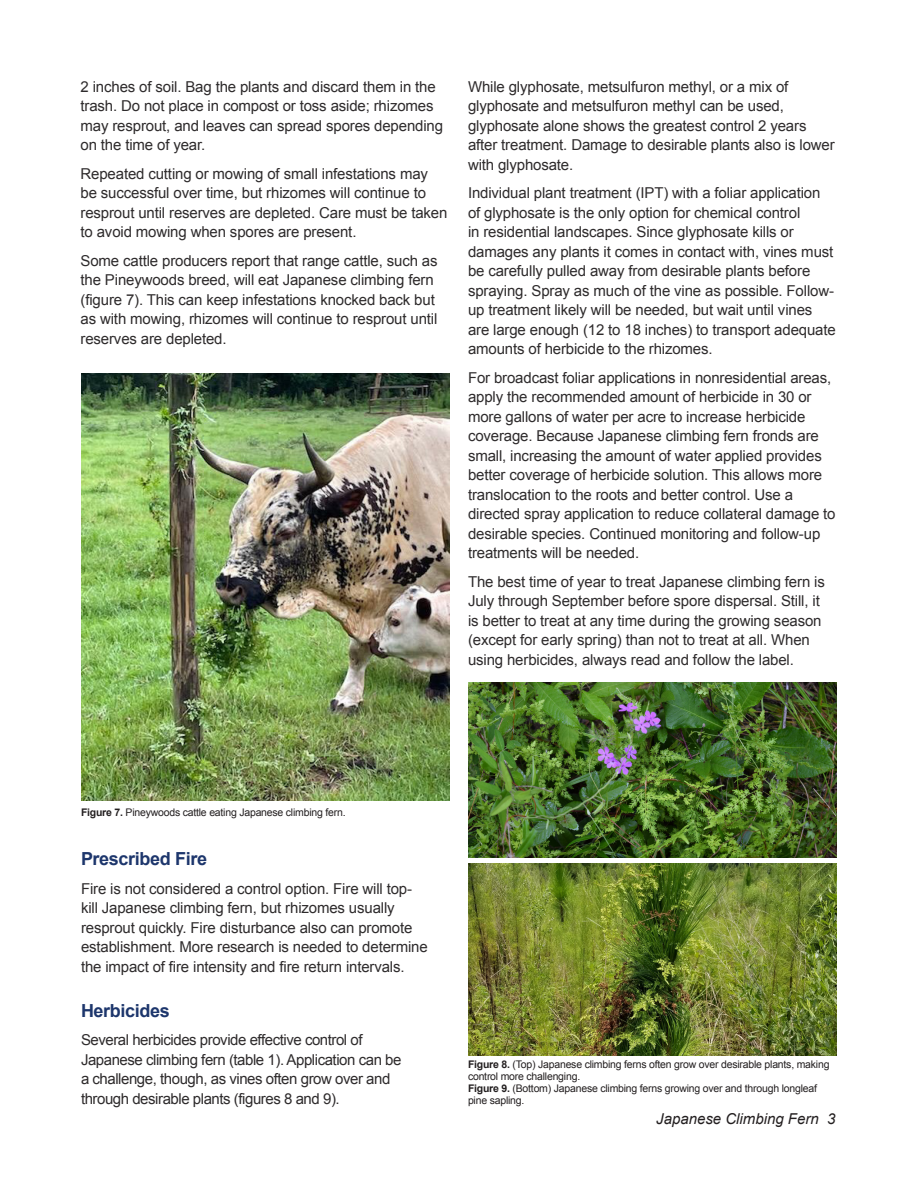
<style>
.page{position:relative;width:918px;height:1188px;background:#fff}
.page>*{position:absolute;margin:0;border:0;box-sizing:border-box;transform-origin:0 0}
.t1{font:700 18px "Arial";letter-spacing:-.02em;color:#1d366c}
.t2{font:15px/19.5px "Arial";letter-spacing:-.01em;color:#2e2b2c}
.t3{font:15px/19.5px "Arial";letter-spacing:-.03em;color:#2e2b2c}
.t4{font:italic 15px "Arial";color:#231f20}
.t5{font:10.5px/12px "Arial";letter-spacing:-.02em;color:#231f20}
.s1{font-weight:700}
</style>
<div class="page">
<img style="left:81px;top:374px;width:369px;height:427px">
<img style="left:468px;top:683px;width:369px;height:175px">
<img style="left:468px;top:864px;width:369px;height:191px">
<p class="t2" style="left:81px;top:77px;width:364px">2 inches of soil. Bag the plants and discard them in the trash. Do not place in compost or toss aside; rhizomes may resprout, and leaves can spread spores depending on the time of year.</p>
<p class="t2" style="left:81px;top:164px;width:368px">Repeated cutting or mowing of small infestations may be successful over time, but rhizomes will continue to resprout until reserves are depleted. Care must be taken to avoid mowing when spores are present.</p>
<p class="t2" style="left:81px;top:251px;width:359px">Some cattle producers report that range cattle, such as the Pineywoods breed, will eat Japanese climbing fern (figure 7). This can keep infestations knocked back but as with mowing, rhizomes will continue to resprout until reserves are depleted.</p>
<p class="t2" style="left:468px;top:77px;width:368px">While glyphosate, metsulfuron methyl, or a mix of glyphosate and metsulfuron methyl can be used, glyphosate alone shows the greatest control 2 years after treatment. Damage to desirable plants also is lower with glyphosate.</p>
<p class="t2" style="left:468px;top:183px;width:369px">Individual plant treatment (IPT) with a foliar application of glyphosate is the only option for chemical control<br>in residential landscapes. Since glyphosate kills or damages any plants it comes in contact with, vines must be carefully pulled away from desirable plants before spraying. Spray as much of the vine as possible. Follow&shy;up treatment likely will be needed, but wait until vines are large enough (12 to 18 inches) to transport adequate amounts of herbicide to the rhizomes.</p>
<p class="t2" style="left:468px;top:368px;width:369px">For broadcast foliar applications in nonresidential areas, apply the recommended amount of herbicide in 30 or more gallons of water per acre to increase herbicide coverage. Because Japanese climbing fern fronds are small, increasing the amount of water applied provides better coverage of herbicide solution. This allows more translocation to the roots and better control. Use a directed spray application to reduce collateral damage to desirable species. Continued monitoring and follow-up treatments will be needed.</p>
<p class="t2" style="left:468px;top:572px;width:358px">The best time of year to treat Japanese climbing fern is July through September before spore dispersal. Still, it is better to treat at any time during the growing season (except for early spring) than not to treat at all. When using herbicides, always read and follow the label.</p>
<p class="t5" style="left:81px;top:806px;width:266px"><span class="s1">Figure 7.</span> Pineywoods cattle eating Japanese climbing fern.</p>
<p class="t1" style="left:81px;top:847px;width:128px">Prescribed Fire</p>
<p class="t2" style="left:81px;top:879px;width:348px">Fire is not considered a control option. Fire will top&shy;kill Japanese climbing fern, but rhizomes usually resprout quickly. Fire disturbance also can promote establishment. More research is needed to determine the impact of fire intensity and fire return intervals.</p>
<p class="t1" style="left:81px;top:999px;width:90px">Herbicides</p>
<p class="t3" style="left:81px;top:1030px;width:322px">Several herbicides provide effective control of Japanese climbing fern (table 1). Application can be a challenge, though, as vines often grow over and through desirable plants (figures 8 and 9).</p>
<p class="t5" style="left:468px;top:1058px;width:363px"><span class="s1">Figure 8.</span> (Top) Japanese climbing ferns often grow over desirable plants, making control more challenging.<br><span class="s1">Figure 9.</span> (Bottom) Japanese climbing ferns growing over and through longleaf pine sapling.</p>
<p class="t4" style="left:656px;top:1109px;width:181px">Japanese Climbing Fern 3</p>
</div>
